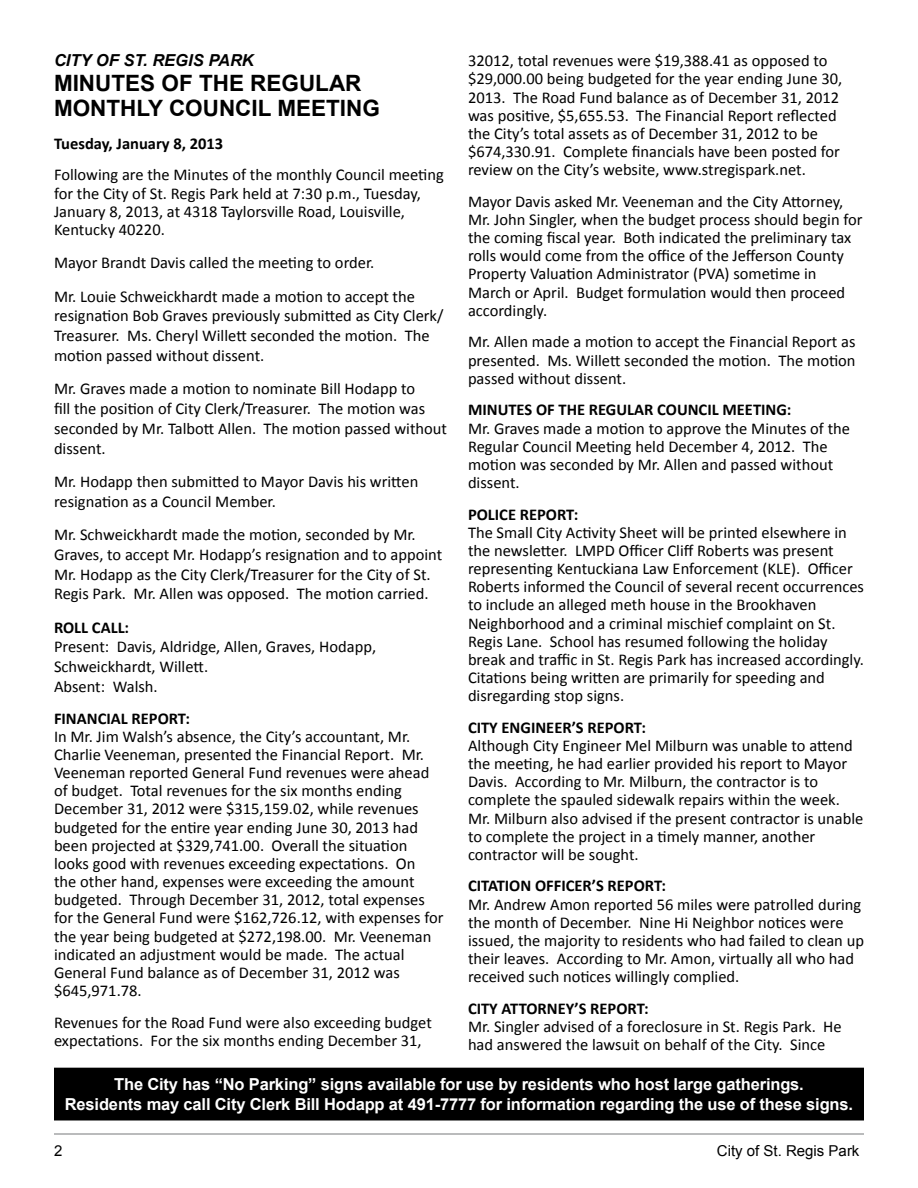
<style>
.page{position:relative;width:918px;height:1188px;background:#fff}
.page>*{position:absolute;margin:0;border:0;box-sizing:border-box;transform-origin:0 0}
.t1{font:700 22.5px/24.8px "Arial";color:#000}
.t2{font:16.5px/18.1px "Calibri";color:#000}
.t3{font:700 16.5px/19.8px "Arial";letter-spacing:-.01em;color:#fff;text-align:center}
.t4{font:700 16.5px "Calibri";color:#000}
.t5{font:italic 700 16.5px "Arial";color:#000}
.t6{font:15px "Arial";color:#000}
</style>
<div class="page">
<hr style="left:54px;top:1134px;width:810px;height:1px;background:#77787b">
<div style="left:54px;top:1067px;width:810px;height:54px;background:#000"></div>
<div style="left:58px;top:1072px;width:802px;height:44px;border:1px solid #000"></div>
<p class="t5" style="left:54px;top:50px;width:201px">CITY OF ST. REGIS PARK</p>
<h1 class="t1" style="left:54px;top:71px;width:327px">MINUTES OF THE REGULAR<br>MONTHLY COUNCIL MEETING</h1>
<p class="t4" style="left:54px;top:133px;width:171px">Tuesday, January 8, 2013</p>
<p class="t2" style="left:54px;top:165px;width:391px">Following are the Minutes of the monthly Council meeting for the City of St. Regis Park held at 7:30 p.m., Tuesday, January 8, 2013, at 4318 Taylorsville Road, Louisville, Kentucky 40220.</p>
<p class="t2" style="left:54px;top:245px;width:363px;line-height:33.3px">Mayor Brandt Davis called the meeting to order.<br>Mr. Louie Schweickhardt made a motion to accept the</p>
<p class="t2" style="left:54px;top:305px;width:391px;line-height:19.8px">resignation Bob Graves previously submitted as City Clerk/<br>Treasurer. Ms. Cheryl Willett seconded the motion. The motion passed without dissent.</p>
<p class="t2" style="left:54px;top:378px;width:395px;line-height:19.8px">Mr. Graves made a motion to nominate Bill Hodapp to<br>fill the position of City Clerk/Treasurer. The motion was seconded by Mr. Talbott Allen. The motion passed without dissent.</p>
<p class="t2" style="left:54px;top:471px;width:366px;line-height:19.8px">Mr. Hodapp then submitted to Mayor Davis his written resignation as a Council Member.</p>
<p class="t2" style="left:54px;top:524px;width:390px;line-height:19.8px">Mr. Schweickhardt made the motion, seconded by Mr.<br>Graves, to accept Mr. Hodapp’s resignation and to appoint Mr. Hodapp as the City Clerk/Treasurer for the City of St.<br>Regis Park. Mr. Allen was opposed. The motion carried.</p>
<p class="t4" style="left:54px;top:617px;width:77px">ROLL CALL:</p>
<p class="t2" style="left:54px;top:636px;width:324px;line-height:19.8px">Present: Davis, Aldridge, Allen, Graves, Hodapp,<br>Schweickhardt, Willett.<br>Absent: Walsh.</p>
<p class="t4" style="left:54px;top:708px;width:137px">FINANCIAL REPORT:</p>
<p class="t2" style="left:54px;top:727px;width:391px">In Mr. Jim Walsh’s absence, the City’s accountant, Mr.<br>Charlie Veeneman, presented the Financial Report. Mr.<br>Veeneman reported General Fund revenues were ahead of budget. Total revenues for the six months ending December 31, 2012 were $315,159.02, while revenues budgeted for the entire year ending June 30, 2013 had been projected at $329,741.00. Overall the situation looks good with revenues exceeding expectations. On<br>the other hand, expenses were exceeding the amount budgeted. Through December 31, 2012, total expenses for the General Fund were $162,726.12, with expenses for the year being budgeted at $272,198.00. Mr. Veeneman indicated an adjustment would be made. The actual General Fund balance as of December 31, 2012 was $645,971.78.</p>
<p class="t2" style="left:54px;top:1012px;width:379px">Revenues for the Road Fund were also exceeding budget expectations. For the six months ending December 31,</p>
<p class="t2" style="left:468px;top:51px;width:376px">32012, total revenues were $19,388.41 as opposed to $29,000.00 being budgeted for the year ending June 30, 2013. The Road Fund balance as of December 31, 2012 was positive, $5,655.53. The Financial Report reflected the City’s total assets as of December 31, 2012 to be $674,330.91. Complete financials have been posted for review on the City’s website, www.stregispark.net.</p>
<p class="t2" style="left:468px;top:192px;width:396px">Mayor Davis asked Mr. Veeneman and the City Attorney, Mr. John Singler, when the budget process should begin for the coming fiscal year. Both indicated the preliminary tax rolls would come from the office of the Jefferson County Property Valuation Administrator (PVA) sometime in March or April. Budget formulation would then proceed accordingly.</p>
<p class="t2" style="left:468px;top:332px;width:389px;text-align:justify">Mr. Allen made a motion to accept the Financial Report as presented. Ms. Willett seconded the motion. The motion passed without dissent.</p>
<p class="t4" style="left:468px;top:400px;width:325px">MINUTES OF THE REGULAR COUNCIL MEETING:</p>
<p class="t2" style="left:468px;top:418px;width:384px">Mr. Graves made a motion to approve the Minutes of the Regular Council Meeting held December 4, 2012. The motion was seconded by Mr. Allen and passed without dissent.</p>
<p class="t4" style="left:468px;top:504px;width:112px">POLICE REPORT:</p>
<p class="t2" style="left:468px;top:522px;width:398px">The Small City Activity Sheet will be printed elsewhere in the newsletter. LMPD Officer Cliff Roberts was present representing Kentuckiana Law Enforcement (KLE). Officer Roberts informed the Council of several recent occurrences to include an alleged meth house in the Brookhaven Neighborhood and a criminal mischief complaint on St.<br>Regis Lane. School has resumed following the holiday break and traffic in St. Regis Park has increased accordingly.<br>Citations being written are primarily for speeding and disregarding stop signs.</p>
<p class="t4" style="left:468px;top:717px;width:179px">CITY ENGINEER’S REPORT:</p>
<p class="t2" style="left:468px;top:736px;width:397px">Although City Engineer Mel Milburn was unable to attend the meeting, he had earlier provided his report to Mayor Davis. According to Mr. Milburn, the contractor is to complete the spauled sidewalk repairs within the week.<br>Mr. Milburn also advised if the present contractor is unable to complete the project in a timely manner, another contractor will be sought.</p>
<p class="t4" style="left:468px;top:876px;width:200px">CITATION OFFICER’S REPORT:</p>
<p class="t2" style="left:468px;top:894px;width:397px">Mr. Andrew Amon reported 56 miles were patrolled during the month of December. Nine Hi Neighbor notices were issued, the majority to residents who had failed to clean up their leaves. According to Mr. Amon, virtually all who had received such notices willingly complied.</p>
<p class="t4" style="left:468px;top:998px;width:182px">CITY ATTORNEY’S REPORT:</p>
<p class="t2" style="left:468px;top:1017px;width:375px">Mr. Singler advised of a foreclosure in St. Regis Park. He had answered the lawsuit on behalf of the City. Since</p>
<p class="t3" style="left:65px;top:1075px;width:790px">The City has “No Parking” signs available for use by residents who host large gatherings.<br>Residents may call City Clerk Bill Hodapp at 491-7777 for information regarding the use of these signs.</p>
<p class="t6" style="left:54px;top:1141px;width:10px">2</p>
<p class="t6" style="left:717px;top:1141px;width:144px">City of St. Regis Park</p>
</div>
